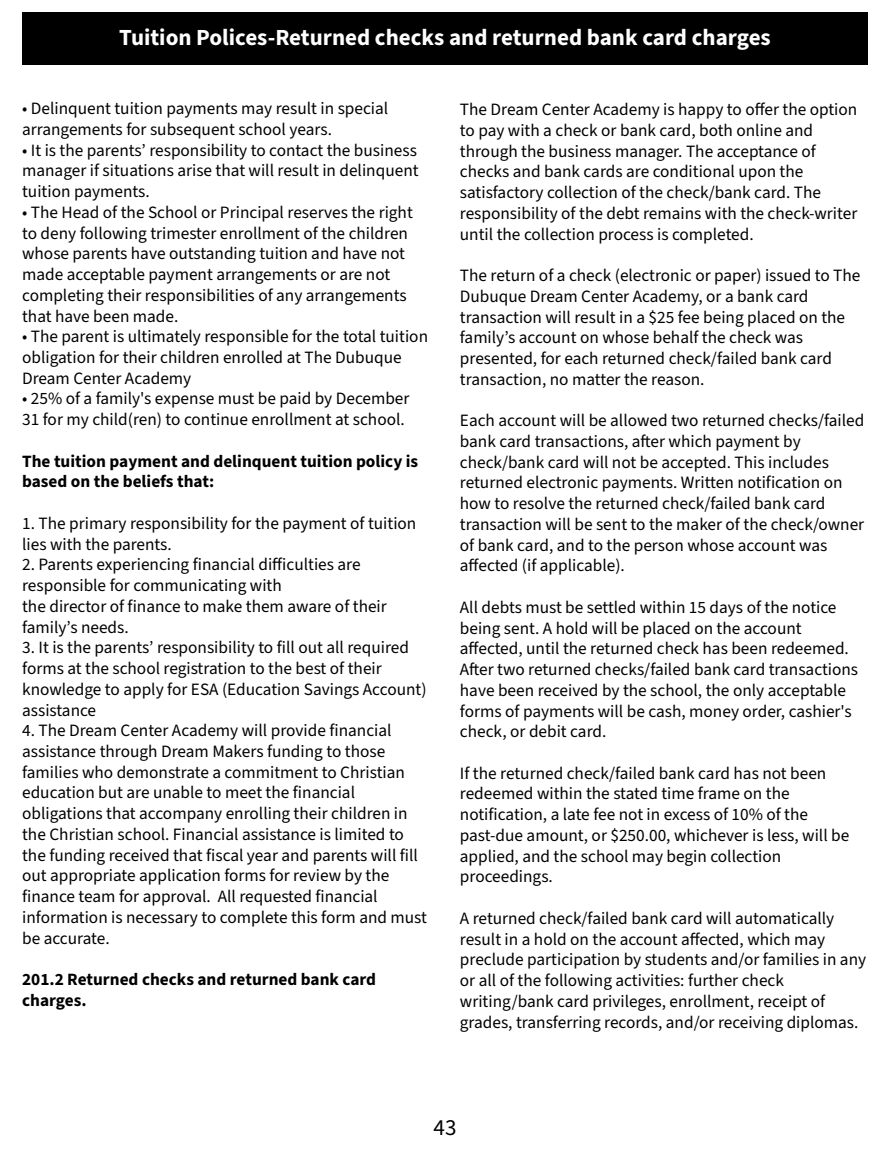
<style>
.page{position:relative;width:890px;height:1152px;background:#fff}
.page>*{position:absolute;margin:0;border:0;box-sizing:border-box;transform-origin:0 0}
.t1{font:700 23.2px "Source Sans 3";color:#fff}
.t2{font:23.2px "Source Sans 3";color:#000}
.t3{font:17.2px/20.8px "Source Sans 3";color:#000}
.t4{font:700 17.2px/20.8px "Source Sans 3";color:#000}
</style>
<div class="page">
<div style="left:22px;top:12px;width:846px;height:53px;background:#000"></div>
<h1 class="t1" style="left:119px;top:22px;width:653px">Tuition Polices-Returned checks and returned bank card charges</h1>
<p class="t3" style="left:22px;top:98px;width:368px">• Delinquent tuition payments may result in special arrangements for subsequent school years.</p>
<p class="t3" style="left:22px;top:140px;width:398px;text-align:justify">• It is the parents’ responsibility to contact the business manager if situations arise that will result in delinquent tuition payments.</p>
<p class="t3" style="left:22px;top:202px;width:392px">• The Head of the School or Principal reserves the right to deny following trimester enrollment of the children whose parents have outstanding tuition and have not made acceptable payment arrangements or are not completing their responsibilities of any arrangements that have been made.</p>
<p class="t3" style="left:22px;top:326px;width:407px">• The parent is ultimately responsible for the total tuition obligation for their children enrolled at The Dubuque<br>Dream Center Academy</p>
<p class="t3" style="left:22px;top:388px;width:389px">• 25% of a family's expense must be paid by December<br>31 for my child(ren) to continue enrollment at school.</p>
<p class="t4" style="left:22px;top:451px;width:398px">The tuition payment and delinquent tuition policy is based on the beliefs that:</p>
<p class="t3" style="left:22px;top:513px;width:396px">1. The primary responsibility for the payment of tuition lies with the parents.</p>
<p class="t3" style="left:22px;top:554px;width:366px">2. Parents experiencing financial difficulties are responsible for communicating with<br>the director of finance to make them aware of their family’s needs.</p>
<p class="t3" style="left:22px;top:637px;width:406px">3. It is the parents’ responsibility to fill out all required forms at the school registration to the best of their knowledge to apply for ESA (Education Savings Account) assistance</p>
<p class="t3" style="left:22px;top:720px;width:406px">4. The Dream Center Academy will provide financial assistance through Dream Makers funding to those families who demonstrate a commitment to Christian education but are unable to meet the financial obligations that accompany enrolling their children in the Christian school. Financial assistance is limited to the funding received that fiscal year and parents will fill out appropriate application forms for review by the finance team for approval. All requested financial information is necessary to complete this form and must be accurate.</p>
<p class="t4" style="left:22px;top:969px;width:355px">201.2 Returned checks and returned bank card charges.</p>
<p class="t3" style="left:460px;top:99px;width:399px">The Dream Center Academy is happy to offer the option to pay with a check or bank card, both online and through the business manager. The acceptance of checks and bank cards are conditional upon the satisfactory collection of the check/bank card. The responsibility of the debt remains with the check-writer until the collection process is completed.</p>
<p class="t3" style="left:460px;top:265px;width:402px">The return of a check (electronic or paper) issued to The Dubuque Dream Center Academy, or a bank card transaction will result in a $25 fee being placed on the family’s account on whose behalf the check was presented, for each returned check/failed bank card transaction, no matter the reason.</p>
<p class="t3" style="left:460px;top:410px;width:406px">Each account will be allowed two returned checks/failed bank card transactions, after which payment by check/bank card will not be accepted. This includes returned electronic payments. Written notification on how to resolve the returned check/failed bank card transaction will be sent to the maker of the check/owner of bank card, and to the person whose account was affected (if applicable).</p>
<p class="t3" style="left:460px;top:597px;width:400px">All debts must be settled within 15 days of the notice being sent. A hold will be placed on the account affected, until the returned check has been redeemed.<br>After two returned checks/failed bank card transactions have been received by the school, the only acceptable forms of payments will be cash, money order, cashier's check, or debit card.</p>
<p class="t3" style="left:460px;top:763px;width:391px">If the returned check/failed bank card has not been redeemed within the stated time frame on the notification, a late fee not in excess of 10% of the past-due amount, or $250.00, whichever is less, will be applied, and the school may begin collection proceedings.</p>
<p class="t3" style="left:460px;top:908px;width:408px">A returned check/failed bank card will automatically result in a hold on the account affected, which may preclude participation by students and/or families in any or all of the following activities: further check writing/bank card privileges, enrollment, receipt of grades, transferring records, and/or receiving diplomas.</p>
<h1 class="t2" style="left:434px;top:1112px;width:24px">43</h1>
</div>
